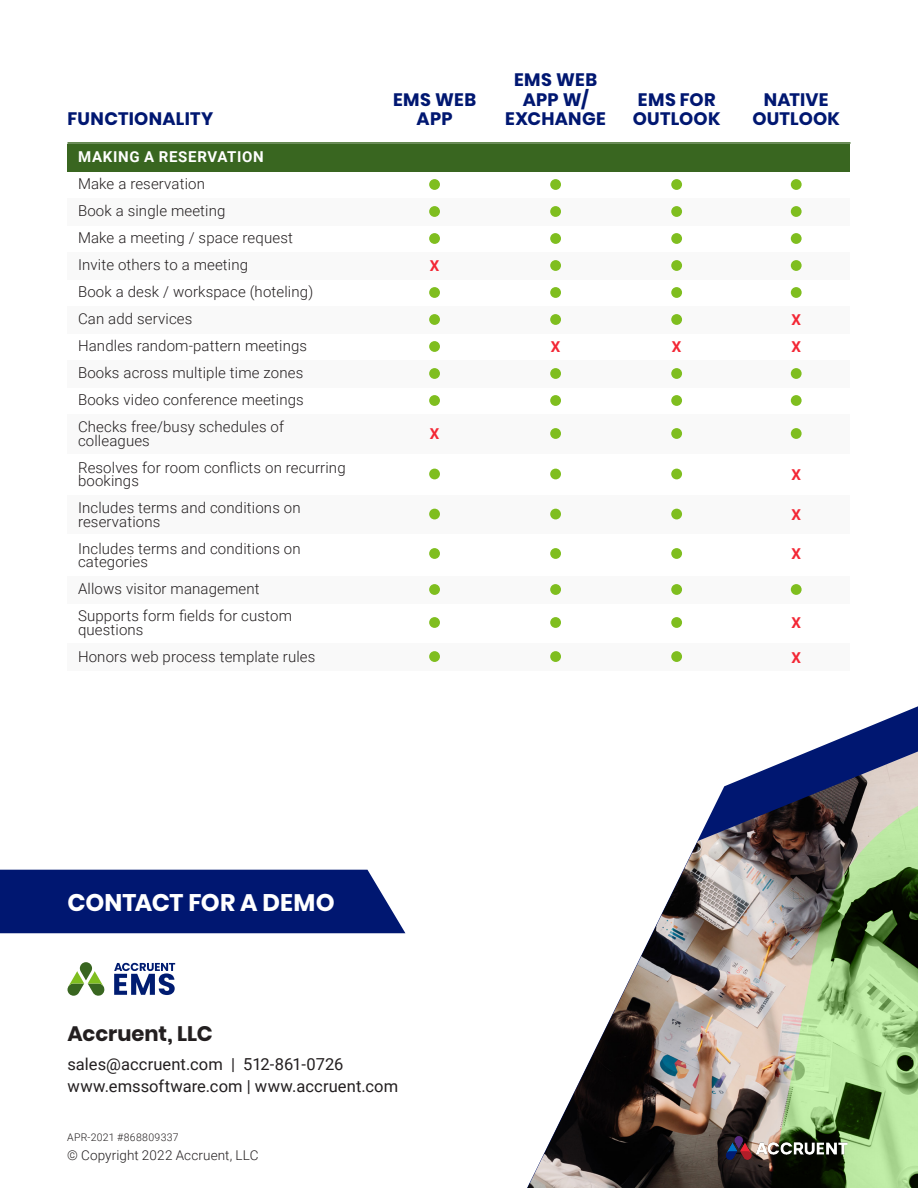
<style>
.page{position:relative;width:918px;height:1188px;background:#fff}
.page>*{position:absolute;margin:0;border:0;box-sizing:border-box;transform-origin:0 0}
.Paragraph_Style_4{font:700 24px "Poppins";color:#fff}
.Paragraph_Style_4-2{font:700 21px "Poppins";color:#231f20}
.Heading_2{font:700 18px/19.5px "Poppins";letter-spacing:.015em;color:#001771;text-align:center}
.Paragraph_Style_4-3{font:16.5px "Roboto";letter-spacing:.005em;color:#231f20}
.Heading_2-2{font:300 15px/13.5px "Roboto";letter-spacing:.01em;color:#231f20}
.Heading_2-3{font:700 15px "Roboto";letter-spacing:.045em;color:#fff}
.Heading_2-4{font:700 15px "Roboto";color:#f32735}
.Footer_Copyrite{font:300 13.5px "Roboto";letter-spacing:.01em;color:#231f20}
.Date__FileNumber{font:300 10.5px "Roboto";letter-spacing:.03em;color:#231f20}
</style>
<div class="page">
<div style="left:68px;top:643px;width:782px;height:28px;background:#f9f9f9"></div>
<div style="left:68px;top:576px;width:782px;height:27px;background:#f9f9f9"></div>
<div style="left:68px;top:495px;width:782px;height:38px;background:#f9f9f9"></div>
<div style="left:68px;top:414px;width:782px;height:40px;background:#f9f9f9"></div>
<svg style="left:810px;top:706px;width:108px;height:45px"></svg>
<img style="left:527px;top:751px;width:391px;height:437px">
<svg style="left:751px;top:773px;width:167px;height:415px"></svg>
<img style="left:726px;top:1136px;width:121px;height:24px">
<div style="left:0;top:870px;width:405px;height:63px;background:#001771"></div>
<svg style="left:114px;top:963px;width:61px;height:32px"></svg>
<svg style="left:68px;top:962px;width:37px;height:34px"></svg>
<div style="left:68px;top:144px;width:782px;height:27px;background:#396620"></div>
<div style="left:68px;top:360px;width:782px;height:27px;background:#f9f9f9"></div>
<div style="left:68px;top:306px;width:782px;height:27px;background:#f9f9f9"></div>
<div style="left:68px;top:252px;width:782px;height:27px;background:#f9f9f9"></div>
<div style="left:68px;top:198px;width:782px;height:27px;background:#f9f9f9"></div>
<hr style="left:68px;top:142px;width:782px;height:2px;background:#396620">
<div style="left:429px;top:206px;width:11px;height:11px;background:#7fbe1f;border-radius:50%"></div>
<div style="left:550px;top:206px;width:11px;height:11px;background:#7fbe1f;border-radius:50%"></div>
<div style="left:671px;top:206px;width:11px;height:11px;background:#7fbe1f;border-radius:50%"></div>
<div style="left:791px;top:206px;width:11px;height:11px;background:#7fbe1f;border-radius:50%"></div>
<div style="left:429px;top:179px;width:11px;height:11px;background:#7fbe1f;border-radius:50%"></div>
<div style="left:550px;top:179px;width:11px;height:11px;background:#7fbe1f;border-radius:50%"></div>
<div style="left:671px;top:179px;width:11px;height:11px;background:#7fbe1f;border-radius:50%"></div>
<div style="left:791px;top:179px;width:11px;height:11px;background:#7fbe1f;border-radius:50%"></div>
<div style="left:429px;top:233px;width:11px;height:11px;background:#7fbe1f;border-radius:50%"></div>
<div style="left:550px;top:233px;width:11px;height:11px;background:#7fbe1f;border-radius:50%"></div>
<div style="left:671px;top:233px;width:11px;height:11px;background:#7fbe1f;border-radius:50%"></div>
<div style="left:791px;top:233px;width:11px;height:11px;background:#7fbe1f;border-radius:50%"></div>
<div style="left:429px;top:287px;width:11px;height:11px;background:#7fbe1f;border-radius:50%"></div>
<div style="left:550px;top:287px;width:11px;height:11px;background:#7fbe1f;border-radius:50%"></div>
<div style="left:671px;top:287px;width:11px;height:11px;background:#7fbe1f;border-radius:50%"></div>
<div style="left:791px;top:287px;width:11px;height:11px;background:#7fbe1f;border-radius:50%"></div>
<div style="left:550px;top:260px;width:11px;height:11px;background:#7fbe1f;border-radius:50%"></div>
<div style="left:671px;top:260px;width:11px;height:11px;background:#7fbe1f;border-radius:50%"></div>
<div style="left:791px;top:260px;width:11px;height:11px;background:#7fbe1f;border-radius:50%"></div>
<div style="left:429px;top:314px;width:11px;height:11px;background:#7fbe1f;border-radius:50%"></div>
<div style="left:550px;top:314px;width:11px;height:11px;background:#7fbe1f;border-radius:50%"></div>
<div style="left:671px;top:314px;width:11px;height:11px;background:#7fbe1f;border-radius:50%"></div>
<div style="left:429px;top:368px;width:11px;height:11px;background:#7fbe1f;border-radius:50%"></div>
<div style="left:550px;top:368px;width:11px;height:11px;background:#7fbe1f;border-radius:50%"></div>
<div style="left:671px;top:368px;width:11px;height:11px;background:#7fbe1f;border-radius:50%"></div>
<div style="left:791px;top:368px;width:11px;height:11px;background:#7fbe1f;border-radius:50%"></div>
<div style="left:429px;top:341px;width:11px;height:11px;background:#7fbe1f;border-radius:50%"></div>
<div style="left:429px;top:395px;width:11px;height:11px;background:#7fbe1f;border-radius:50%"></div>
<div style="left:550px;top:395px;width:11px;height:11px;background:#7fbe1f;border-radius:50%"></div>
<div style="left:671px;top:395px;width:11px;height:11px;background:#7fbe1f;border-radius:50%"></div>
<div style="left:791px;top:395px;width:11px;height:11px;background:#7fbe1f;border-radius:50%"></div>
<div style="left:429px;top:469px;width:11px;height:10px;background:#7fbe1f;border-radius:50%"></div>
<div style="left:550px;top:469px;width:11px;height:10px;background:#7fbe1f;border-radius:50%"></div>
<div style="left:671px;top:469px;width:11px;height:10px;background:#7fbe1f;border-radius:50%"></div>
<div style="left:550px;top:428px;width:11px;height:11px;background:#7fbe1f;border-radius:50%"></div>
<div style="left:671px;top:428px;width:11px;height:11px;background:#7fbe1f;border-radius:50%"></div>
<div style="left:791px;top:428px;width:11px;height:11px;background:#7fbe1f;border-radius:50%"></div>
<div style="left:429px;top:509px;width:11px;height:10px;background:#7fbe1f;border-radius:50%"></div>
<div style="left:550px;top:509px;width:11px;height:10px;background:#7fbe1f;border-radius:50%"></div>
<div style="left:671px;top:509px;width:11px;height:10px;background:#7fbe1f;border-radius:50%"></div>
<div style="left:429px;top:548px;width:11px;height:11px;background:#7fbe1f;border-radius:50%"></div>
<div style="left:550px;top:548px;width:11px;height:11px;background:#7fbe1f;border-radius:50%"></div>
<div style="left:671px;top:548px;width:11px;height:11px;background:#7fbe1f;border-radius:50%"></div>
<div style="left:429px;top:617px;width:11px;height:11px;background:#7fbe1f;border-radius:50%"></div>
<div style="left:550px;top:617px;width:11px;height:11px;background:#7fbe1f;border-radius:50%"></div>
<div style="left:671px;top:617px;width:11px;height:11px;background:#7fbe1f;border-radius:50%"></div>
<div style="left:429px;top:584px;width:11px;height:11px;background:#7fbe1f;border-radius:50%"></div>
<div style="left:550px;top:584px;width:11px;height:11px;background:#7fbe1f;border-radius:50%"></div>
<div style="left:671px;top:584px;width:11px;height:11px;background:#7fbe1f;border-radius:50%"></div>
<div style="left:791px;top:584px;width:11px;height:11px;background:#7fbe1f;border-radius:50%"></div>
<div style="left:429px;top:651px;width:11px;height:11px;background:#7fbe1f;border-radius:50%"></div>
<div style="left:550px;top:651px;width:11px;height:11px;background:#7fbe1f;border-radius:50%"></div>
<div style="left:671px;top:651px;width:11px;height:11px;background:#7fbe1f;border-radius:50%"></div>
<p class="Heading_2" style="left:68px;top:109px;width:147px">FUNCTIONALITY</p>
<p class="Heading_2-3" style="left:78px;top:146px;width:187px">MAKING A RESERVATION</p>
<p class="Heading_2-2" style="left:78px;top:177px;width:128px">Make a reservation</p>
<p class="Heading_2-2" style="left:78px;top:204px;width:149px">Book a single meeting</p>
<p class="Heading_2-2" style="left:78px;top:231px;width:216px">Make a meeting / space request</p>
<p class="Heading_2-2" style="left:78px;top:258px;width:172px">Invite others to a meeting</p>
<p class="Heading_2-2" style="left:78px;top:285px;width:237px">Book a desk / workspace (hoteling)</p>
<p class="Heading_2-2" style="left:78px;top:312px;width:116px">Can add services</p>
<p class="Heading_2-2" style="left:78px;top:339px;width:231px">Handles random-pattern meetings</p>
<p class="Heading_2-2" style="left:78px;top:366px;width:227px">Books across multiple time zones</p>
<p class="Heading_2-2" style="left:78px;top:393px;width:227px">Books video conference meetings</p>
<p class="Heading_2-2" style="left:78px;top:420px;width:208px">Checks free/busy schedules of colleagues</p>
<p class="Heading_2-2" style="left:78px;top:460px;width:269px">Resolves for room conflicts on recurring bookings</p>
<p class="Heading_2-2" style="left:78px;top:501px;width:224px">Includes terms and conditions on reservations</p>
<p class="Heading_2-2" style="left:78px;top:541px;width:224px">Includes terms and conditions on categories</p>
<p class="Heading_2-2" style="left:78px;top:582px;width:183px">Allows visitor management</p>
<p class="Heading_2-2" style="left:78px;top:609px;width:215px">Supports form fields for custom questions</p>
<p class="Heading_2-2" style="left:78px;top:649px;width:239px">Honors web process template rules</p>
<p class="Heading_2" style="left:393px;top:90px;width:85px">EMS WEB<br>APP</p>
<p class="Heading_2" style="left:505px;top:70px;width:102px">EMS WEB<br>APP W/<br>EXCHANGE</p>
<p class="Heading_2" style="left:633px;top:90px;width:89px;text-align:left">EMS FOR<br>OUTLOOK</p>
<p class="Heading_2" style="left:752px;top:90px;width:89px">NATIVE<br>OUTLOOK</p>
<p class="Heading_2-4" style="left:430px;top:255px;width:11px">X</p>
<p class="Heading_2-4" style="left:430px;top:424px;width:11px">X</p>
<p class="Heading_2-4" style="left:551px;top:336px;width:11px">X</p>
<p class="Heading_2-4" style="left:672px;top:336px;width:11px">X</p>
<p class="Heading_2-4" style="left:791px;top:309px;width:11px">X</p>
<p class="Heading_2-4" style="left:791px;top:336px;width:11px">X</p>
<p class="Heading_2-4" style="left:791px;top:464px;width:11px">X</p>
<p class="Heading_2-4" style="left:791px;top:504px;width:11px">X</p>
<p class="Heading_2-4" style="left:791px;top:543px;width:11px">X</p>
<p class="Heading_2-4" style="left:791px;top:612px;width:11px">X</p>
<p class="Heading_2-4" style="left:791px;top:647px;width:11px">X</p>
<p class="Paragraph_Style_4" style="left:68px;top:889px;width:269px">CONTACT FOR A DEMO</p>
<p class="Paragraph_Style_4-2" style="left:68px;top:1022px;width:147px">Accruent, LLC</p>
<p class="Paragraph_Style_4-3" style="left:68px;top:1053px;width:277px">sales@accruent.com | 512-861-0726</p>
<p class="Paragraph_Style_4-3" style="left:68px;top:1075px;width:332px">www.emssoftware.com | www.accruent.com</p>
<p class="Date__FileNumber" style="left:67px;top:1130px;width:113px">APR-2021 #868809337</p>
<p class="Footer_Copyrite" style="left:67px;top:1146px;width:193px">© Copyright 2022 Accruent, LLC</p>
</div>
